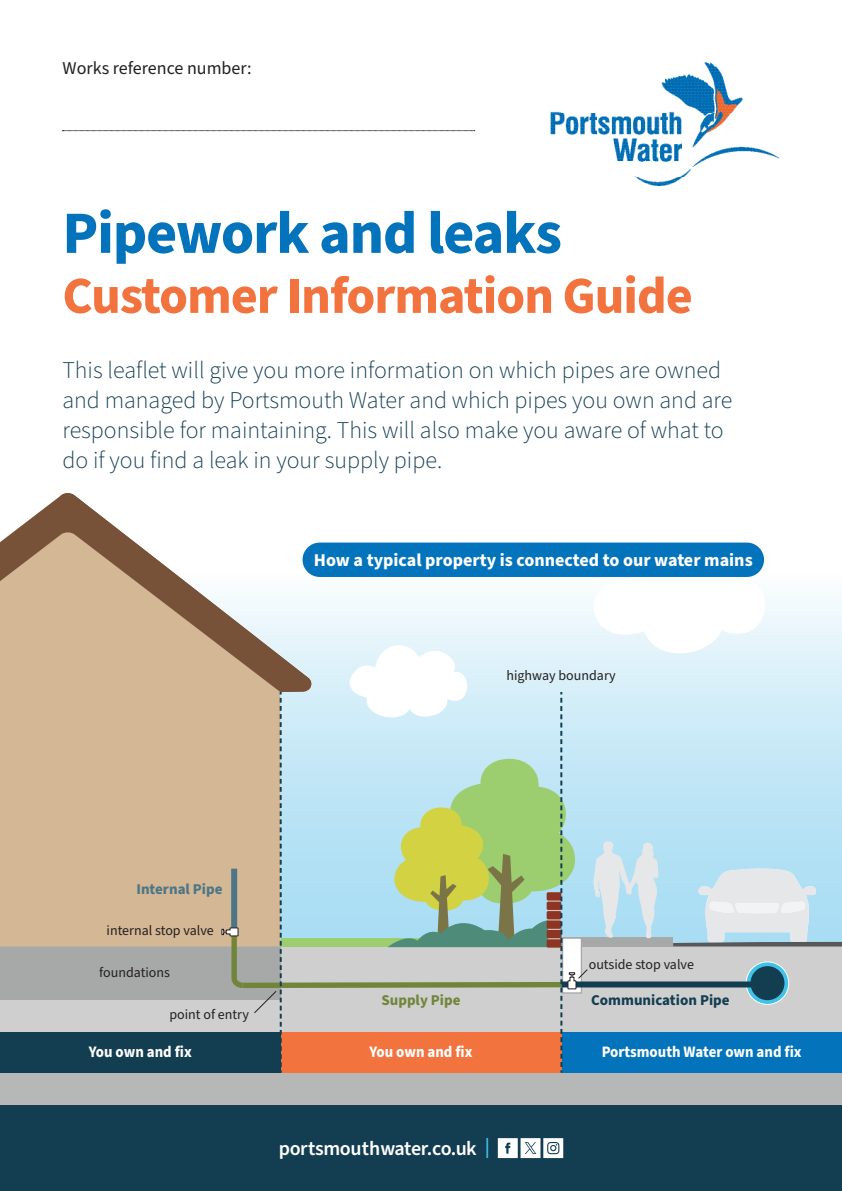
<style>
.page{position:relative;width:842px;height:1191px;background:#fff}
.page>*{position:absolute;margin:0;border:0;box-sizing:border-box;transform-origin:0 0}
.TOC___H1___Navy{font:700 60px "Source Sans Pro";letter-spacing:-.02em;color:#0373bb}
.TOC___H1___Navy-2{font:700 52px "Source Sans Pro";letter-spacing:-.02em;color:#f3733f}
.Intro_para_-_Bright_Blue{font:300 24px/30px "Source Sans Pro";color:#133e51}
.t1{font:600 20px "Source Sans Pro";letter-spacing:-.02em;color:#fff}
.t2{font:700 18px "Source Sans Pro";color:#fff}
.t3{font:18px "Source Sans Pro";color:#231f20}
.t4{font:700 16px "Source Sans Pro";color:#fff;scale:.93 1}
.t5{font:700 15px "Source Sans Pro";color:#133e51}
.t6{font:700 15px "Source Sans Pro";color:#4c7686}
.t7{font:700 15px "Source Sans Pro";color:#71853a}
.t8{font:14px "Source Sans Pro";color:#231f20}
.s1{color:#40c2ea}
</style>
<div class="page">
<div style="left:0;top:981px;width:842px;height:143px;background:#b6b7b7"></div>
<div style="left:0;top:1106px;width:842px;height:85px;background:#133e51"></div>
<svg style="left:498px;top:1138px;width:65px;height:20px"></svg>
<img style="left:550px;top:62px;width:229px;height:124px">
<div style="left:0;top:946px;width:842px;height:126px;background:#cfcfcf"></div>
<div style="left:0;top:946px;width:281px;height:54px;background:#a7a9a9"></div>
<div style="left:0;top:692px;width:180px;height:254px;background:#d4b795"></div>
<svg style="left:0;top:493px;width:310px;height:199px;fill:#d4b795"></svg>
<div style="left:0;top:1032px;width:281px;height:40px;background:#133e51"></div>
<svg style="left:180px;top:549px;width:662px;height:523px"></svg>
<svg style="left:62px;top:130px;width:413px;height:1px"></svg>
<div style="left:303px;top:542px;width:461px;height:35px;background:#0373bb;border-radius:17px"></div>
<p class="t3" style="left:63px;top:56px;width:191px">Works reference number:</p>
<p class="TOC___H1___Navy" style="left:62px;top:192px;width:501px">Pipework and leaks</p>
<p class="TOC___H1___Navy-2" style="left:62px;top:260px;width:632px">Customer Information Guide</p>
<p class="Intro_para_-_Bright_Blue" style="left:62px;top:355px;width:672px">This leaflet will give you more information on which pipes are owned and managed by Portsmouth Water and which pipes you own and are responsible for maintaining. This will also make you aware of what to do if you find a leak in your supply pipe.</p>
<p class="t2" style="left:314px;top:547px;width:440px">How a typical property is connected to our water mains</p>
<p class="t6" style="left:136px;top:879px;width:88px">Internal Pipe</p>
<p class="t8" style="left:107px;top:920px;width:109px">internal stop valve</p>
<p class="t8" style="left:99px;top:963px;width:72px">foundations</p>
<p class="t8" style="left:169px;top:1004px;width:81px">point of entry</p>
<p class="t8" style="left:506px;top:666px;width:111px">highway boundary</p>
<p class="t8" style="left:589px;top:955px;width:107px">outside stop valve</p>
<p class="t7" style="left:381px;top:990px;width:81px">Supply Pipe</p>
<p class="t5" style="left:591px;top:990px;width:140px">Communication Pipe</p>
<p class="t4" style="left:89px;top:1041px;width:112px">You own and fix</p>
<p class="t4" style="left:369px;top:1041px;width:112px">You own and fix</p>
<p class="t4" style="left:602px;top:1041px;width:216px">Portsmouth Water own and fix</p>
<p class="t1" style="left:279px;top:1135px;width:213px">portsmouthwater.co.uk <span class="s1">|</span></p>
</div>
